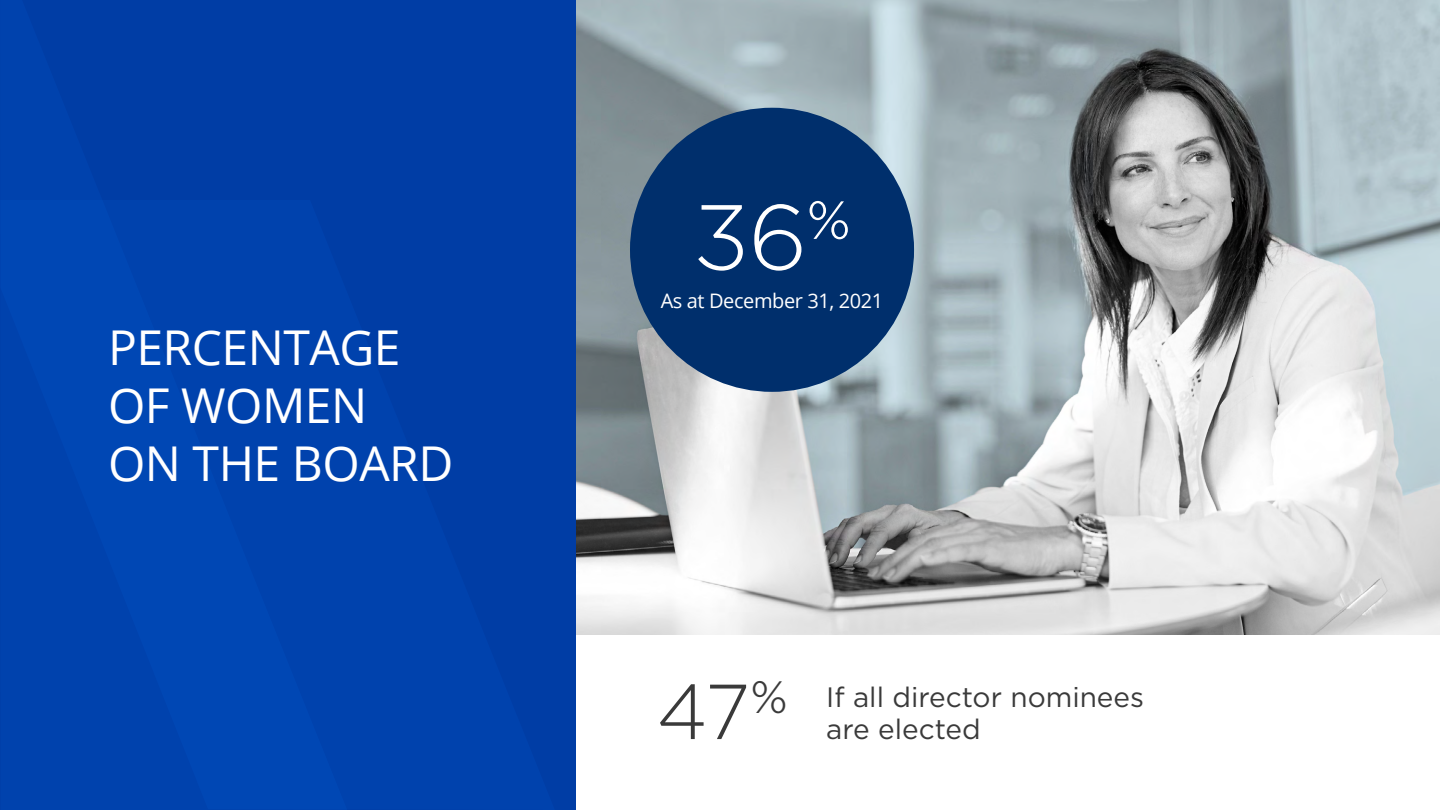
<style>
.page{position:relative;width:1440px;height:810px;background:#fff}
.page>*{position:absolute;margin:0;border:0;box-sizing:border-box;transform-origin:0 0}
.P_pastilles_centré{font:300 92px "Gotham";color:#fff}
.t1{font:300 77.8px "Gotham";color:#3a3a3a}
.Texte_courant{font:48px/58px "Open Sans";letter-spacing:-.01em;color:#fff}
.t2{font:28px/32px "Gotham";color:#3a3a3a}
.P_pastilles_centré-2{font:20px "Open Sans";letter-spacing:-.02em;color:#fff}
</style>
<div class="page">
<img style="left:576px;top:0;width:864px;height:634px">
<div style="left:0;top:0;width:576px;height:810px;background:#003da5"></div>
<svg style="left:0;top:200px;width:347px;height:610px"></svg>
<div style="left:630px;top:108px;width:284px;height:284px;background:#002f6c;border-radius:50%"></div>
<p class="Texte_courant" style="left:108px;top:318px;width:347px">PERCENTAGE<br>OF WOMEN<br>ON THE BOARD</p>
<p class="P_pastilles_centré" style="left:693px;top:179px;width:159px">36<sup>%</sup></p>
<p class="P_pastilles_centré-2" style="left:661px;top:287px;width:224px">As at December 31, 2021</p>
<p class="t1" style="left:656px;top:662px;width:133px">47<sup>%</sup></p>
<p class="t2" style="left:826px;top:680px;width:319px">If all director nominees are elected</p>
</div>
